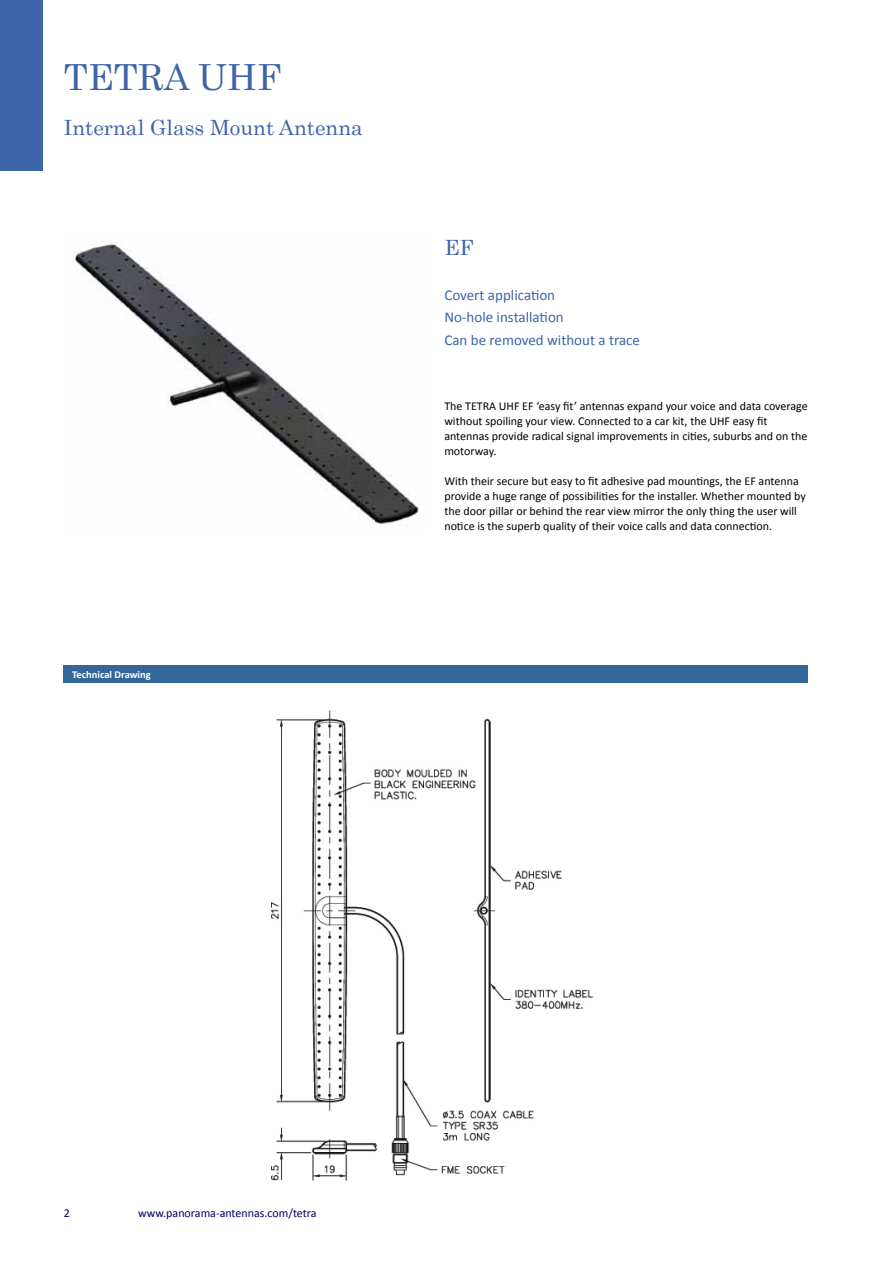
<style>
.page{position:relative;width:893px;height:1263px;background:#fff}
.page>*{position:absolute;margin:0;border:0;box-sizing:border-box;transform-origin:0 0}
.t1{font:36px "Century";color:#3d64a9}
.t2{font:21px "Century";color:#3d64a9}
.t3{font:15px/22.5px "Calibri";color:#3d64a9}
.t4{font:12px/15px "Calibri";color:#000}
.t5{font:12px "Calibri";color:#006}
.t6{font:700 10.5px "Calibri";color:#fff}
</style>
<div class="page">
<div style="left:0;top:0;width:43px;height:170px;background:#3d64a9"></div>
<div style="left:64px;top:665px;width:744px;height:17px;background:#369"></div>
<img style="left:73px;top:242px;width:346px;height:283px">
<img style="left:271px;top:710px;width:323px;height:471px">
<h1 class="t1" style="left:64px;top:47px;width:219px">TETRA UHF</h1>
<h2 class="t2" style="left:64px;top:110px;width:301px">Internal Glass Mount Antenna</h2>
<p class="t6" style="left:72px;top:668px;width:80px">Technical Drawing</p>
<h2 class="t2" style="left:444px;top:230px;width:31px">EF</h2>
<p class="t3" style="left:444px;top:284px;width:197px">Covert application<br>No-hole installation<br>Can be removed without a trace</p>
<p class="t4" style="left:444px;top:398px;width:365px">The TETRA UHF EF ‘easy fit’ antennas expand your voice and data coverage without spoiling your view. Connected to a car kit, the UHF easy fit antennas provide radical signal improvements in cities, suburbs and on the motorway.</p>
<p class="t4" style="left:444px;top:473px;width:363px">With their secure but easy to fit adhesive pad mountings, the EF antenna provide a huge range of possibilities for the installer. Whether mounted by the door pillar or behind the rear view mirror the only thing the user will notice is the superb quality of their voice calls and data connection.</p>
<p class="t5" style="left:64px;top:1205px;width:8px">2</p>
<p class="t5" style="left:138px;top:1205px;width:180px">www.panorama-antennas.com/tetra</p>
</div>
